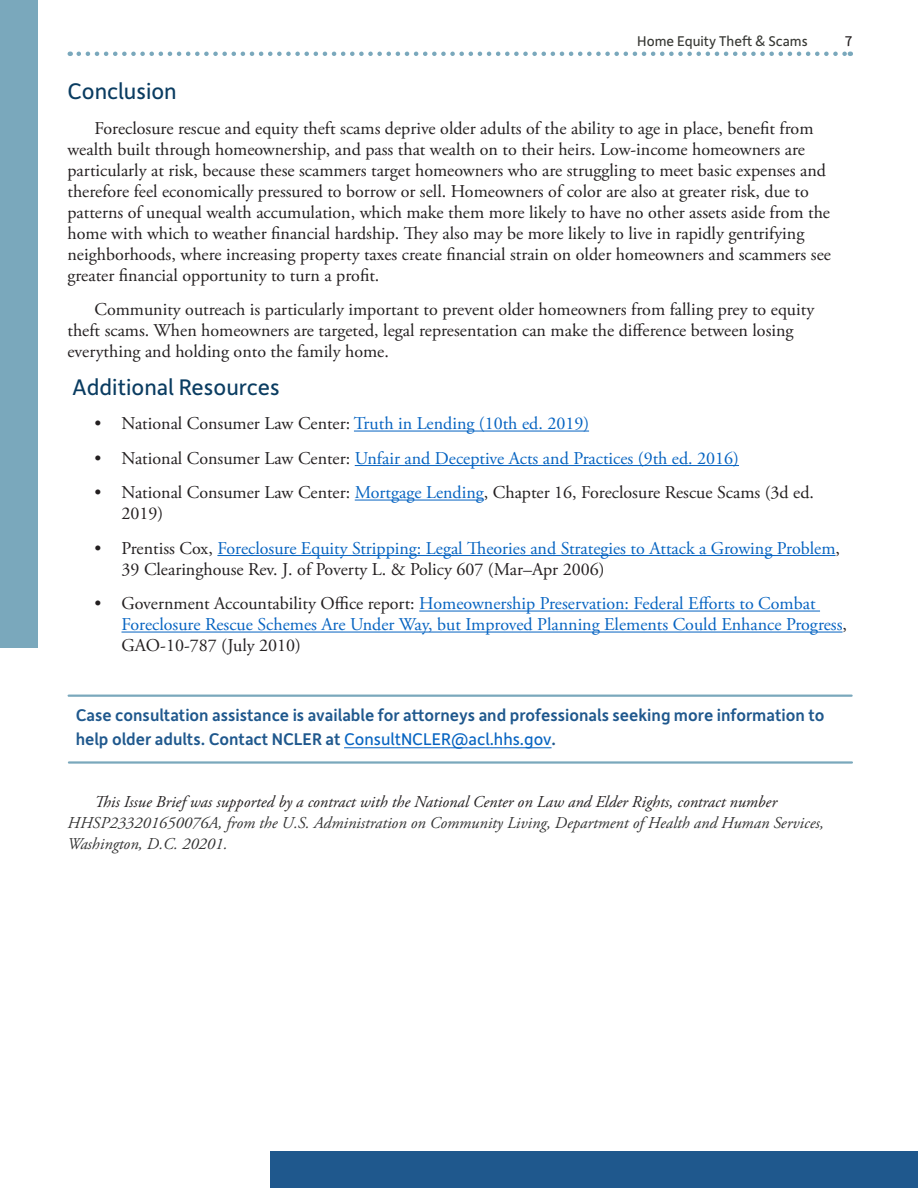
<style>
.page{position:relative;width:918px;height:1188px;background:#fff}
.page>*{position:absolute;margin:0;border:0;box-sizing:border-box;transform-origin:0 0}
.Section_Headers{font:24px "Depot New";color:#0a3c61}
.Body_Text{font:18px/21px "Adobe Garamond Pro";color:#231f20}
.t1{font:18px/21px "Adobe Garamond Pro";color:#0563c1}
.Body_Text-2{font:500 18px/24px "Depot New";color:#1f588d}
.Body_Text-3{font:italic 16.5px/21px "Adobe Garamond Pro";color:#333}
.t2{font:15px "Depot New";color:#373834}
.t3{font:15px "Depot New";color:#231f20}
.s1{color:#0563c1}
.s2{color:#231f20}
.s3{font-weight:400;color:#0563c1}
</style>
<div class="page">
<svg style="left:79px;top:52px;width:772px;height:4px"></svg>
<div style="left:0;top:0;width:38px;height:648px;background:#7aa8bc"></div>
<div style="left:270px;top:1151px;width:648px;height:37px;background:#1f588d"></div>
<hr style="left:354px;top:431px;width:235px;height:1px;background:#0563c1">
<hr style="left:355px;top:465px;width:384px;height:1px;background:#0563c1">
<hr style="left:355px;top:500px;width:129px;height:1px;background:#0563c1">
<hr style="left:217px;top:555px;width:619px;height:1px;background:#0563c1">
<hr style="left:419px;top:611px;width:401px;height:1px;background:#0563c1">
<hr style="left:122px;top:632px;width:721px;height:1px;background:#0563c1">
<hr style="left:344px;top:748px;width:208px;height:1px;background:#0563c1">
<hr style="left:69px;top:695px;width:783px;height:2px;background:#7aa8bc">
<hr style="left:69px;top:761px;width:783px;height:3px;background:#7aa8bc">
<p class="t2" style="left:637px;top:31px;width:172px">Home Equity Theft &amp; Scams</p>
<p class="t3" style="left:845px;top:31px;width:8px">7</p>
<p class="Section_Headers" style="left:68px;top:76px;width:111px">Conclusion</p>
<p class="Body_Text" style="left:68px;top:118px;width:765px;text-indent:27px">Foreclosure rescue and equity theft scams deprive older adults of the ability to age in place, benefit from wealth built through homeownership, and pass that wealth on to their heirs. Low-income homeowners are particularly at risk, because these scammers target homeowners who are struggling to meet basic expenses and therefore feel economically pressured to borrow or sell. Homeowners of color are also at greater risk, due to patterns of unequal wealth accumulation, which make them more likely to have no other assets aside from the home with which to weather financial hardship. They also may be more likely to live in rapidly gentrifying neighborhoods, where increasing property taxes create financial strain on older homeowners and scammers see greater financial opportunity to turn a profit.</p>
<p class="Body_Text" style="left:68px;top:300px;width:748px;text-indent:27px">Community outreach is particularly important to prevent older homeowners from falling prey to equity theft scams. When homeowners are targeted, legal representation can make the difference between losing everything and holding onto the family home.</p>
<p class="Section_Headers" style="left:72px;top:371px;width:209px">Additional Resources</p>
<p class="Body_Text" style="left:94px;top:414px;width:496px">• National Consumer Law Center: <span class="s1">Truth in Lending (10th ed. 2019)</span></p>
<p class="t1" style="left:94px;top:448px;width:646px"><span class="s2">• National Consumer Law Center:</span> Unfair and Deceptive Acts and Practices (9th ed. 2016)</p>
<p class="Body_Text" style="left:122px;top:483px;width:694px;text-indent:-27px">• National Consumer Law Center: <span class="s1">Mortgage Lending</span>, Chapter 16, Foreclosure Rescue Scams (3d ed.<br>2019)</p>
<p class="t1" style="left:122px;top:538px;width:720px;text-indent:-27px"><span class="s2">• Prentiss Cox,</span> Foreclosure Equity Stripping: Legal Theories and Strategies to Attack a Growing Problem<span class="s2">,<br>39 Clearinghouse Rev. J. of Poverty L. &amp; Policy 607 (Mar–Apr 2006)</span></p>
<p class="t1" style="left:122px;top:594px;width:727px;text-indent:-27px"><span class="s2">• Government Accountability Office report:</span> Homeownership Preservation: Federal Efforts to Combat<br>Foreclosure Rescue Schemes Are Under Way, but Improved Planning Elements Could Enhance Progress<span class="s2">,<br>GAO-10-787 (July 2010)</span></p>
<p class="Body_Text-2" style="left:76px;top:703px;width:750px">Case consultation assistance is available for attorneys and professionals seeking more information to help older adults. Contact NCLER at <span class="s3">ConsultNCLER@acl.hhs.gov</span>.</p>
<p class="Body_Text-3" style="left:68px;top:792px;width:758px;text-indent:27px"><span class="s2">This Issue Brief was supported by a contract with the National Center on Law and Elder Rights, contract number<br></span>HHSP233201650076A, from the U.S. Administration on Community Living, Department of Health and Human Services,<br>Washington, D.C. 20201.</p>
</div>
